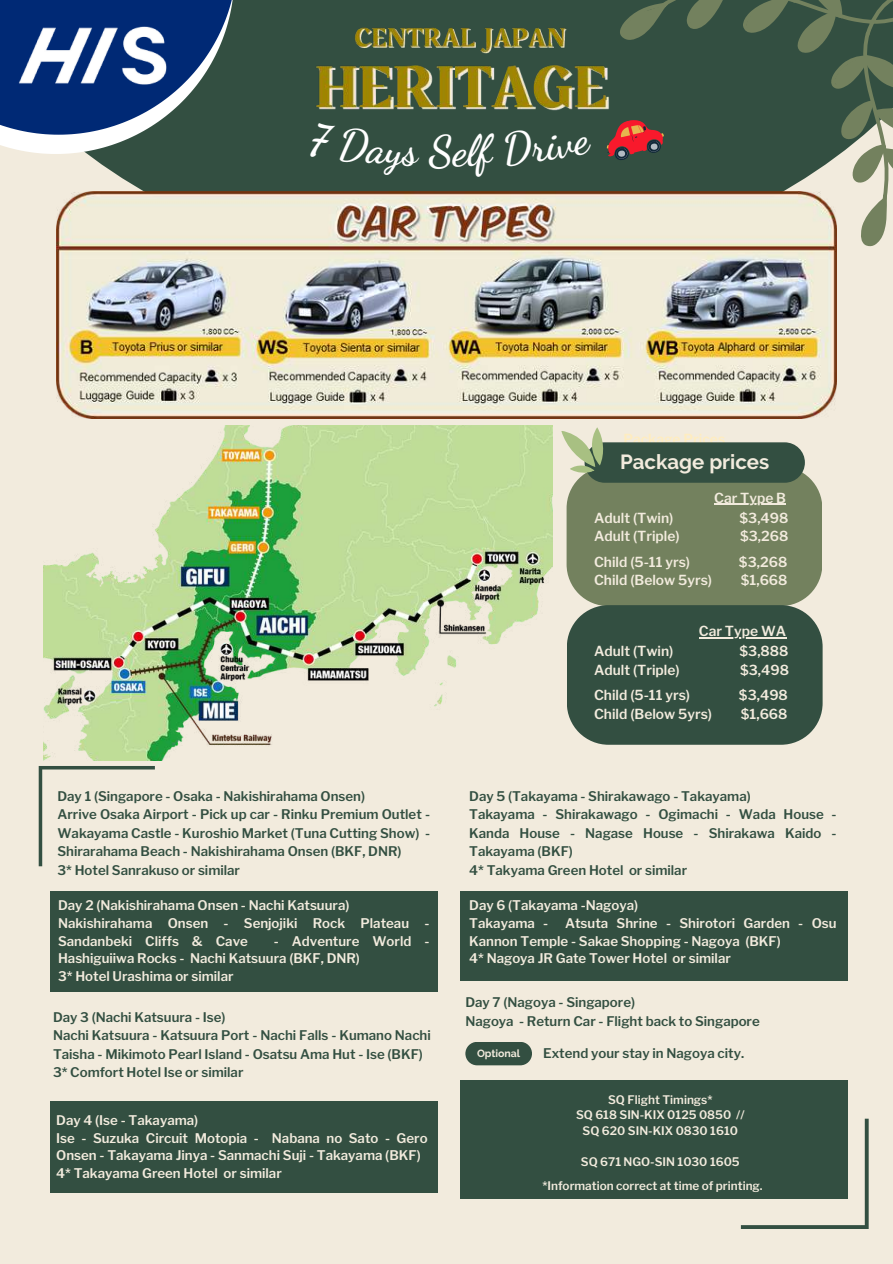
<style>
.page{position:relative;width:893px;height:1264px;background:#fff}
.page>*{position:absolute;margin:0;border:0;box-sizing:border-box;transform-origin:0 0}
.t1{font:700 20.4px "Raleway";color:#f2ebdd}
.t2{font:600 13.8px "Libre Franklin";color:#f2ebdd}
.t3{font:600 13.8px "Libre Franklin";color:#ffedc0}
.t4{font:600 13.2px/18.5px "Libre Franklin";color:#334f41}
.t5{font:600 13.2px/17.7px "Libre Franklin";color:#f2ebdd}
.t6{font:600 11.7px/15.6px "Libre Franklin";color:#f2ebdd;text-align:center}
.t7{font:700 10.5px "Raleway";color:#f2ebdd}
</style>
<div class="page">
<div style="left:0;top:0;width:892px;height:1263px;background:#f2ebdd"></div>
<div style="left:56px;top:0;width:781px;height:274px;background:#334f41"></div>
<svg style="left:39px;top:766px;width:116px;height:100px"></svg>
<svg style="left:740px;top:1118px;width:128px;height:110px"></svg>
<img style="left:57px;top:191px;width:779px;height:227px">
<div style="left:465px;top:1041px;width:67px;height:24px;background:#334f41;border-radius:12px"></div>
<svg style="left:0;top:0;width:237px;height:154px;background:#3a587d"></svg>
<img style="left:11px;top:21px;width:168px;height:68px">
<div style="left:50px;top:890px;width:387px;height:101px;background:#334f41"></div>
<div style="left:50px;top:1101px;width:387px;height:91px;background:#334f41"></div>
<div style="left:460px;top:1080px;width:387px;height:118px;background:#334f41"></div>
<svg style="left:561px;top:427px;width:261px;height:317px;background:#60735d"></svg>
<svg style="left:602px;top:0;width:290px;height:248px"></svg>
<div style="left:460px;top:890px;width:387px;height:90px;background:#334f41"></div>
<img style="left:43px;top:425px;width:509px;height:335px">
<hr style="left:714px;top:504px;width:72px;height:1px;background:#f2ebdd">
<hr style="left:698px;top:637px;width:88px;height:1px;background:#f2ebdd">
<img style="left:314px;top:44px;width:295px;height:91px">
<img style="left:354px;top:18px;width:213px;height:41px">
<div style="left:310px;top:122px;width:110px;height:54px;background:#334f41"></div>
<div style="left:429px;top:133px;width:67px;height:44px;background:#334f41"></div>
<div style="left:504px;top:130px;width:88px;height:37px;background:#334f41"></div>
<p class="t4" style="left:57px;top:787px;width:374px">Day 1 (Singapore - Osaka - Nakishirahama Onsen)<br>Arrive Osaka Airport - Pick up car - Rinku Premium Outlet - Wakayama Castle - Kuroshio Market (Tuna Cutting Show) - Shirarahama Beach - Nakishirahama Onsen (BKF, DNR)<br>3* Hotel Sanrakuso or similar</p>
<p class="t5" style="left:58px;top:896px;width:373px">Day 2 (Nakishirahama Onsen - Nachi Katsuura)<br>Nakishirahama Onsen - Senjojiki Rock Plateau -<br>Sandanbeki Cliffs &amp; Cave</p>
<p class="t5" style="left:58px;top:932px;width:373px;text-indent:216px">- Adventure World -<br>Hashiguiiwa Rocks - Nachi Katsuura (BKF, DNR)<br>3* Hotel Urashima or similar</p>
<p class="t4" style="left:53px;top:1007px;width:379px">Day 3 (Nachi Katsuura - Ise)<br>Nachi Katsuura - Katsuura Port - Nachi Falls - Kumano Nachi Taisha - Mikimoto Pearl Island - Osatsu Ama Hut - Ise (BKF)<br>3* Comfort Hotel Ise or similar</p>
<p class="t5" style="left:56px;top:1111px;width:373px">Day 4 (Ise - Takayama)<br>Ise - Suzuka Circuit Motopia - Nabana no Sato - Gero Onsen - Takayama Jinya - Sanmachi Suji - Takayama (BKF)<br>4* Takayama Green Hotel or similar</p>
<p class="t3" style="left:623px;top:431px;width:103px">Package Prices</p>
<h1 class="t1" style="left:620px;top:450px;width:151px">Package prices</h1>
<p class="t2" style="left:594px;top:509px;width:81px">Adult (Twin)</p>
<p class="t2" style="left:739px;top:509px;width:50px">$3,498</p>
<p class="t2" style="left:594px;top:528px;width:87px">Adult (Triple)</p>
<p class="t2" style="left:740px;top:528px;width:50px">$3,268</p>
<p class="t2" style="left:594px;top:553px;width:97px">Child (5-11 yrs)</p>
<p class="t2" style="left:738px;top:553px;width:50px">$3,268</p>
<p class="t2" style="left:594px;top:572px;width:119px">Child (Below 5yrs)</p>
<p class="t2" style="left:740px;top:572px;width:48px">$1,668</p>
<p class="t2" style="left:698px;top:623px;width:89px">Car Type WA</p>
<p class="t2" style="left:594px;top:642px;width:81px">Adult (Twin)</p>
<p class="t2" style="left:739px;top:642px;width:51px">$3,888</p>
<p class="t2" style="left:594px;top:661px;width:87px">Adult (Triple)</p>
<p class="t2" style="left:740px;top:661px;width:50px">$3,498</p>
<p class="t2" style="left:594px;top:686px;width:97px">Child (5-11 yrs)</p>
<p class="t2" style="left:738px;top:686px;width:50px">$3,498</p>
<p class="t2" style="left:594px;top:705px;width:119px">Child (Below 5yrs)</p>
<p class="t2" style="left:740px;top:705px;width:48px">$1,668</p>
<p class="t2" style="left:714px;top:489px;width:73px">Car Type B</p>
<p class="t4" style="left:469px;top:787px;width:369px">Day 5 (Takayama - Shirakawago - Takayama)<br>Takayama - Shirakawago - Ogimachi - Wada House - Kanda House - Nagase House - Shirakawa Kaido - Takayama (BKF)<br>4* Takyama Green Hotel or similar</p>
<p class="t5" style="left:469px;top:896px;width:170px">Day 6 (Takayama -Nagoya)<br>Takayama -</p>
<p class="t5" style="left:469px;top:914px;width:369px;text-indent:96px">Atsuta Shrine - Shirotori Garden - Osu<br>Kannon Temple - Sakae Shopping - Nagoya (BKF)<br>4* Nagoya JR Gate Tower Hotel or similar</p>
<p class="t4" style="left:465px;top:993px;width:296px">Day 7 (Nagoya - Singapore)<br>Nagoya - Return Car - Flight back to Singapore</p>
<p class="t7" style="left:477px;top:1046px;width:45px;rotate:1deg">Optional</p>
<p class="t4" style="left:543px;top:1044px;width:202px">Extend your stay in Nagoya city.</p>
<p class="t6" style="left:576px;top:1091px;width:170px">SQ Flight Timings*<br>SQ 618 SIN-KIX 0125 0850 //<br>SQ 620 SIN-KIX 0830 1610</p>
<p class="t6" style="left:581px;top:1154px;width:160px">SQ 671 NGO-SIN 1030 1605</p>
<p class="t6" style="left:542px;top:1177px;width:222px">*Information correct at time of printing.</p>
</div>
